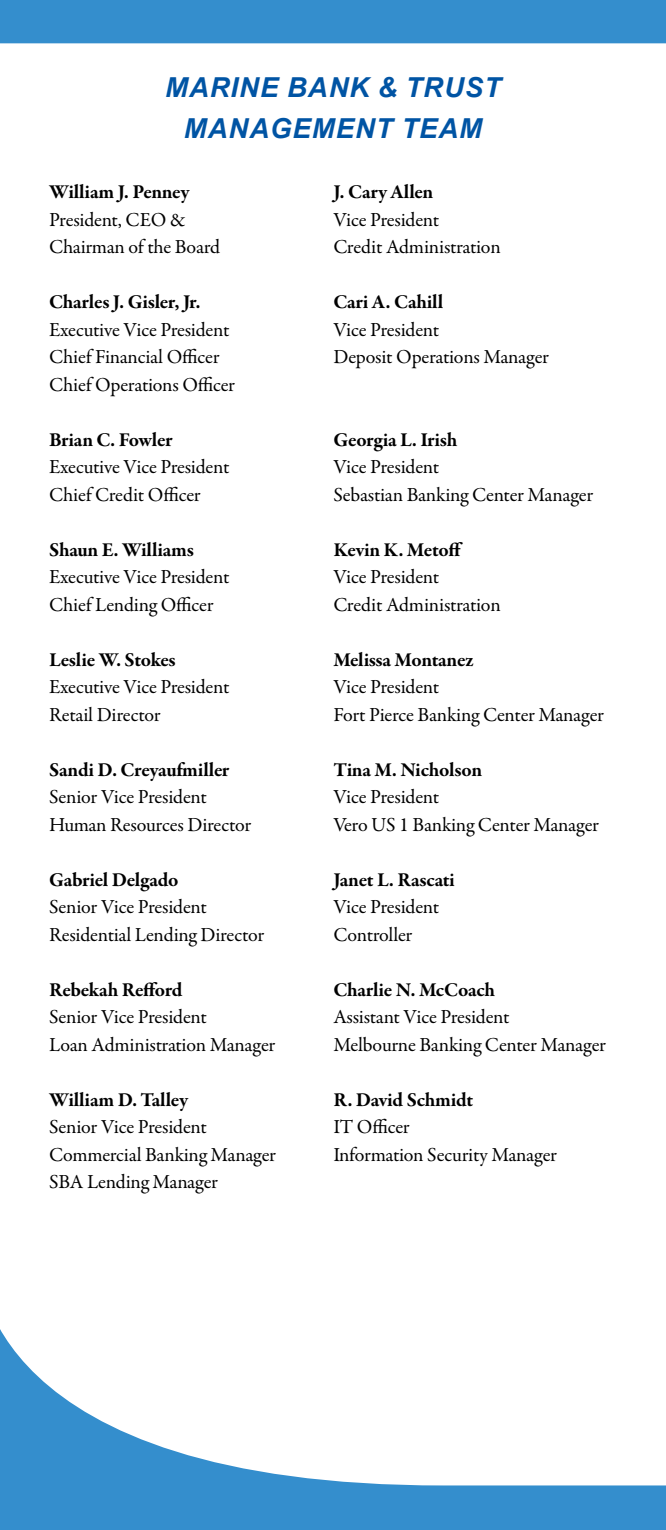
<style>
.page{position:relative;width:666px;height:1530px;background:#fff}
.page>*{position:absolute;margin:0;border:0;box-sizing:border-box;transform-origin:0 0}
.t1{font:italic 700 27.5px/41px "Arial";letter-spacing:.035em;color:#0054a4;text-align:center}
.t2{font:20px/27.5px "Garamond Premr Pro";letter-spacing:-.01em;color:#000}
.t3{font:700 20px "Garamond Premr Pro";letter-spacing:-.01em;color:#000}
</style>
<div class="page">
<svg style="left:0;top:1329px;width:666px;height:201px"></svg>
<div style="left:0;top:0;width:666px;height:44px;background:#348ecd"></div>
<h1 class="t1" style="left:165px;top:68px;width:337px">MARINE BANK &amp; TRUST<br>MANAGEMENT TEAM</h1>
<p class="t3" style="left:49px;top:180px;width:142px">William J. Penney</p>
<p class="t2" style="left:49px;top:206px;width:173px">President, CEO &amp;<br>Chairman of the Board</p>
<p class="t3" style="left:49px;top:290px;width:153px">Charles J. Gisler, Jr.</p>
<p class="t2" style="left:49px;top:316px;width:187px">Executive Vice President<br>Chief Financial Officer<br>Chief Operations Officer</p>
<p class="t3" style="left:49px;top:427px;width:125px">Brian C. Fowler</p>
<p class="t2" style="left:49px;top:454px;width:182px">Executive Vice President<br>Chief Credit Officer</p>
<p class="t3" style="left:49px;top:537px;width:146px">Shaun E. Williams</p>
<p class="t2" style="left:49px;top:564px;width:182px">Executive Vice President<br>Chief Lending Officer</p>
<p class="t3" style="left:49px;top:647px;width:128px">Leslie W. Stokes</p>
<p class="t2" style="left:49px;top:674px;width:182px">Executive Vice President<br>Retail Director</p>
<p class="t3" style="left:49px;top:757px;width:182px">Sandi D. Creyaufmiller</p>
<p class="t2" style="left:49px;top:784px;width:204px">Senior Vice President<br>Human Resources Director</p>
<p class="t3" style="left:49px;top:867px;width:131px">Gabriel Delgado</p>
<p class="t2" style="left:49px;top:894px;width:217px">Senior Vice President<br>Residential Lending Director</p>
<p class="t3" style="left:49px;top:977px;width:135px">Rebekah Refford</p>
<p class="t2" style="left:49px;top:1004px;width:228px">Senior Vice President<br>Loan Administration Manager</p>
<p class="t3" style="left:49px;top:1087px;width:140px">William D. Talley</p>
<p class="t2" style="left:49px;top:1114px;width:228px">Senior Vice President<br>Commercial Banking Manager<br>SBA Lending Manager</p>
<p class="t3" style="left:333px;top:180px;width:102px">J. Cary Allen</p>
<p class="t2" style="left:333px;top:206px;width:169px">Vice President<br>Credit Administration</p>
<p class="t3" style="left:333px;top:290px;width:111px">Cari A. Cahill</p>
<p class="t2" style="left:333px;top:316px;width:217px">Vice President<br>Deposit Operations Manager</p>
<p class="t3" style="left:333px;top:427px;width:125px">Georgia L. Irish</p>
<p class="t2" style="left:333px;top:454px;width:261px">Vice President<br>Sebastian Banking Center Manager</p>
<p class="t3" style="left:333px;top:537px;width:131px">Kevin K. Metoff</p>
<p class="t2" style="left:333px;top:564px;width:169px">Vice President<br>Credit Administration</p>
<p class="t3" style="left:333px;top:647px;width:142px">Melissa Montanez</p>
<p class="t2" style="left:333px;top:674px;width:272px">Vice President<br>Fort Pierce Banking Center Manager</p>
<p class="t3" style="left:333px;top:757px;width:150px">Tina M. Nicholson</p>
<p class="t2" style="left:333px;top:784px;width:267px">Vice President<br>Vero US 1 Banking Center Manager</p>
<p class="t3" style="left:333px;top:867px;width:123px">Janet L. Rascati</p>
<p class="t2" style="left:333px;top:894px;width:107px">Vice President<br>Controller</p>
<p class="t3" style="left:333px;top:977px;width:163px">Charlie N. McCoach</p>
<p class="t2" style="left:333px;top:1004px;width:274px">Assistant Vice President<br>Melbourne Banking Center Manager</p>
<p class="t3" style="left:333px;top:1087px;width:141px">R. David Schmidt</p>
<p class="t2" style="left:333px;top:1114px;width:225px">IT Officer<br>Information Security Manager</p>
</div>
